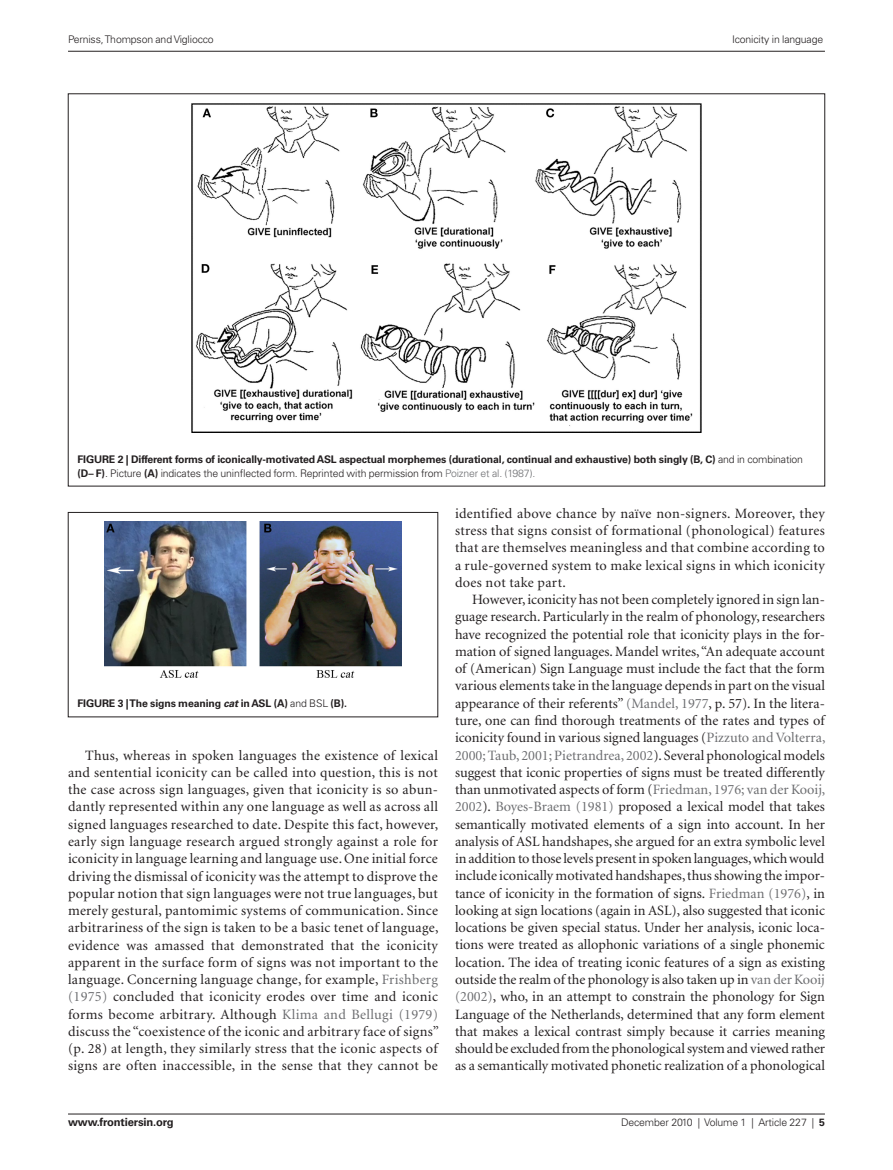
<style>
.page{position:relative;width:893px;height:1170px;background:#fff}
.page>*{position:absolute;margin:0;border:0;box-sizing:border-box;transform-origin:0 0}
.t1{font:14.25px/17.2px "Minion";letter-spacing:.02em;color:#231f20;text-align:justify}
.t2{font:700 11.25px "Univers";letter-spacing:-.015em;color:#231f20}
.t3{font:700 10.5px/14.2px "Univers";letter-spacing:-.015em;color:#231f20}
.t4{font:300 10.5px "Univers";letter-spacing:-.015em;color:#231f20}
.s1{font-weight:300}
.s2{font-weight:300;color:#6c6d70}
.s3{font-style:italic}
.s4{color:#6c6d70}
.s5{font-weight:700}
</style>
<div class="page">
<hr style="left:68px;top:1113px;width:757px;height:1px;background:#231f20">
<hr style="left:68px;top:51px;width:757px;height:1px;background:#231f20">
<img style="left:191px;top:103px;width:511px;height:330px">
<div style="left:68px;top:512px;width:370px;height:205px;border:1px solid #231f20"></div>
<img style="left:104px;top:522px;width:298px;height:155px">
<p class="t4" style="left:68px;top:33px;width:147px">Perniss, Thompson and Vigliocco</p>
<p class="t4" style="left:732px;top:33px;width:93px">Iconicity in language</p>
<p class="t3" style="left:78px;top:452px;width:727px">Figure 2 | Different forms of iconically-motivated ASL aspectual morphemes (durational, continual and exhaustive) both singly (B, C) <span class="s1">and in combination </span>(D– F)<span class="s1">. Picture</span> (A) <span class="s1">indicates the uninflected form. Reprinted with permission from</span> <span class="s2">Poizner et al. (1987).</span></p>
<p class="t3" style="left:78px;top:696px;width:271px">Figure 3 | The signs meaning <span class="s3">cat</span> in ASL (A) <span class="s1">and BSL</span> (B).</p>
<p class="t1" style="left:68px;top:747px;width:372px;text-indent:17px">Thus, whereas in spoken languages the existence of lexical and sentential iconicity can be called into question, this is not the case across sign languages, given that iconicity is so abun&shy;dantly represented within any one language as well as across all signed languages researched to date. Despite this fact, however, early sign language research argued strongly against a role for iconicity in language learning and language use. One initial force driving the dismissal of iconicity was the attempt to disprove the popular notion that sign languages were not true languages, but merely gestural, pantomimic systems of communication. Since arbitrariness of the sign is taken to be a basic tenet of language, evidence was amassed that demonstrated that the iconicity apparent in the surface form of signs was not important to the language. Concerning language change, for example, <span class="s4">Frishberg (1975)</span> concluded that iconicity erodes over time and iconic forms become arbitrary. Although <span class="s4">Klima and Bellugi (1979) </span>discuss the “coexistence of the iconic and arbitrary face of signs” (p. 28) at length, they similarly stress that the iconic aspects of signs are often inaccessible, in the sense that they cannot be</p>
<p class="t1" style="left:455px;top:505px;width:371px">identified above chance by naïve non-signers. Moreover, they stress that signs consist of formational (phonological) features that are themselves meaningless and that combine according to a rule-governed system to make lexical signs in which iconicity does not take part.</p>
<p class="t1" style="left:455px;top:591px;width:372px;text-indent:17px">However, iconicity has not been completely ignored in sign lan&shy;guage research. Particularly in the realm of phonology, researchers have recognized the potential role that iconicity plays in the for&shy;mation of signed languages. Mandel writes, “An adequate account of (American) Sign Language must include the fact that the form various elements take in the language depends in part on the visual appearance of their referents” <span class="s4">(Mandel, 1977</span>, p. 57). In the litera&shy;ture, one can find thorough treatments of the rates and types of iconicity found in various signed languages (<span class="s4">Pizzuto and Volterra, 2000; Taub, 2001; Pietrandrea, 2002</span>). Several phonological models suggest that iconic properties of signs must be treated differently than unmotivated aspects of form (<span class="s4">Friedman, 1976; van der Kooij, 2002</span>). <span class="s4">Boyes-Braem (1981)</span> proposed a lexical model that takes semantically motivated elements of a sign into account. In her analysis of ASL handshapes, she argued for an extra symbolic level in addition to those levels present in spoken languages, which would include iconically motivated handshapes, thus showing the impor&shy;tance of iconicity in the formation of signs. <span class="s4">Friedman (1976)</span>, in looking at sign locations (again in ASL), also suggested that iconic locations be given special status. Under her analysis, iconic loca&shy;tions were treated as allophonic variations of a single phonemic location. The idea of treating iconic features of a sign as existing outside the realm of the phonology is also taken up in <span class="s4">van der Kooij (2002)</span>, who, in an attempt to constrain the phonology for Sign Language of the Netherlands, determined that any form element that makes a lexical contrast simply because it carries meaning should be excluded from the phonological system and viewed rather as a semantically motivated phonetic realization of a phonological</p>
<p class="t2" style="left:68px;top:1115px;width:107px">www.frontiersin.org</p>
<p class="t4" style="left:621px;top:1115px;width:205px">December 2010 | Volume 1 | Article 227 | <span class="s5">5</span></p>
</div>
